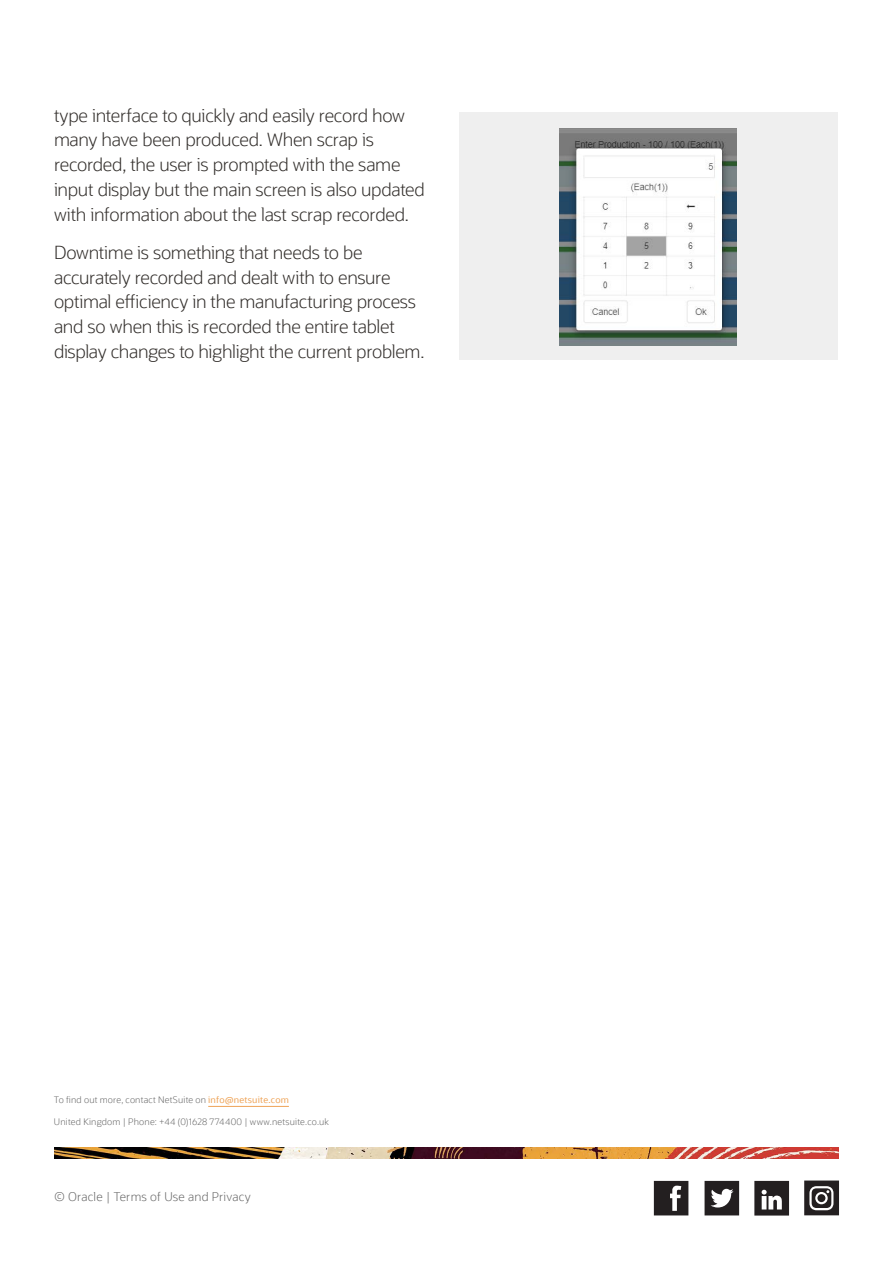
<style>
.page{position:relative;width:893px;height:1263px;background:#fff}
.page>*{position:absolute;margin:0;border:0;box-sizing:border-box;transform-origin:0 0}
.Main_Body_2019{font:300 18px/24.8px "Oracle Sans";letter-spacing:-.02em;color:#312d2a}
.t1{font:300 12px "Oracle Sans";letter-spacing:.015em;color:#666}
.t2{font:300 9px "Oracle Sans";letter-spacing:.02em;color:#666}
.s1{font-weight:400;color:#eea357}
</style>
<div class="page">
<svg style="left:804px;top:1180px;width:35px;height:35px"></svg>
<svg style="left:705px;top:1181px;width:34px;height:34px"></svg>
<img style="left:54px;top:1148px;width:785px;height:10px">
<svg style="left:654px;top:1181px;width:34px;height:34px"></svg>
<svg style="left:754px;top:1181px;width:35px;height:34px"></svg>
<div style="left:459px;top:112px;width:378px;height:248px;background:#efefef"></div>
<img style="left:559px;top:129px;width:178px;height:216px">
<hr style="left:208px;top:1106px;width:81px;height:1px;background:#eea357">
<p class="Main_Body_2019" style="left:54px;top:103px;width:372px">type interface to quickly and easily record how many have been produced. When scrap is recorded, the user is prompted with the same input display but the main screen is also updated with information about the last scrap recorded.</p>
<p class="Main_Body_2019" style="left:54px;top:240px;width:372px">Downtime is something that needs to be accurately recorded and dealt with to ensure optimal efficiency in the manufacturing process and so when this is recorded the entire tablet display changes to highlight the current problem.</p>
<p class="t2" style="left:54px;top:1095px;width:236px">To find out more, contact NetSuite on <span class="s1">info@netsuite.com</span></p>
<p class="t2" style="left:54px;top:1116px;width:277px">United Kingdom | Phone: +44 (0)1628 774400 | www.netsuite.co.uk</p>
<p class="t1" style="left:54px;top:1190px;width:198px">© Oracle | Terms of Use and Privacy</p>
</div>
